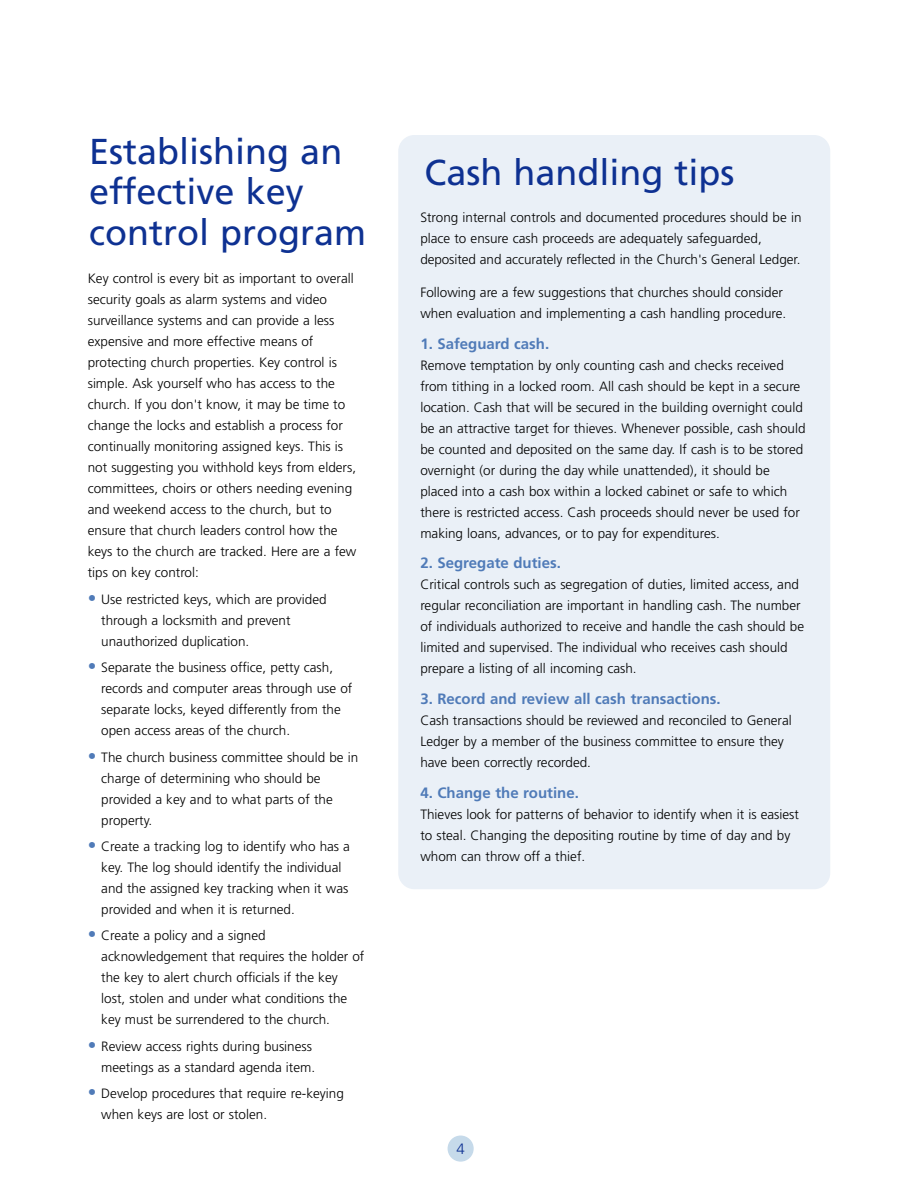
<style>
.page{position:relative;width:918px;height:1188px;background:#fff}
.page>*{position:absolute;margin:0;border:0;box-sizing:border-box;transform-origin:0 0}
.t1{font:36px/40.5px "Frutiger";color:#0e3192}
.t2{font:700 15px "Frutiger";color:#507bb8}
.t3{font:300 15px "Frutiger";color:#0e3192}
.t4{font:300 13.5px/21px "Frutiger";color:#000}
.s1{font-size:17.25px;color:#507bb8}
</style>
<div class="page">
<div style="left:398px;top:135px;width:432px;height:754px;background:#eaf0f7;border-radius:16px"></div>
<div style="left:448px;top:1136px;width:26px;height:26px;background:#c6daea;border-radius:50%"></div>
<h1 class="t1" style="left:89px;top:134px;width:279px">Establishing an effective key control program</h1>
<p class="t4" style="left:88px;top:269px;width:270px">Key control is every bit as important to overall security goals as alarm systems and video surveillance systems and can provide a less expensive and more effective means of protecting church properties. Key control is simple. Ask yourself who has access to the church. If you don't know, it may be time to change the locks and establish a process for continually monitoring assigned keys. This is not suggesting you withhold keys from elders, committees, choirs or others needing evening and weekend access to the church, but to ensure that church leaders control how the keys to the church are tracked. Here are a few tips on key control:</p>
<p class="t4" style="left:101px;top:590px;width:227px;text-indent:-14px"><span class="s1">•</span> Use restricted keys, which are provided through a locksmith and prevent unauthorized duplication.</p>
<p class="t4" style="left:101px;top:658px;width:253px;text-indent:-14px"><span class="s1">•</span> Separate the business office, petty cash, records and computer areas through use of separate locks, keyed differently from the open access areas of the church.</p>
<p class="t4" style="left:101px;top:747px;width:259px;text-indent:-14px"><span class="s1">•</span> The church business committee should be in charge of determining who should be provided a key and to what parts of the property.</p>
<p class="t4" style="left:101px;top:837px;width:250px;text-indent:-14px"><span class="s1">•</span> Create a tracking log to identify who has a key. The log should identify the individual and the assigned key tracking when it was provided and when it is returned.</p>
<p class="t4" style="left:101px;top:926px;width:265px;text-indent:-14px"><span class="s1">•</span> Create a policy and a signed acknowledgement that requires the holder of the key to alert church officials if the key lost, stolen and under what conditions the key must be surrendered to the church.</p>
<p class="t4" style="left:88px;top:1037px;width:229px;text-align:right"><span class="s1">•</span> Review access rights during business meetings as a standard agenda item.</p>
<p class="t4" style="left:101px;top:1084px;width:244px;text-indent:-14px"><span class="s1">•</span> Develop procedures that require re-keying when keys are lost or stolen.</p>
<h1 class="t1" style="left:424px;top:155px;width:312px">Cash handling tips</h1>
<p class="t4" style="left:420px;top:208px;width:383px">Strong internal controls and documented procedures should be in place to ensure cash proceeds are adequately safeguarded, deposited and accurately reflected in the Church's General Ledger.</p>
<p class="t4" style="left:420px;top:283px;width:368px">Following are a few suggestions that churches should consider when evaluation and implementing a cash handling procedure.</p>
<p class="t2" style="left:420px;top:337px;width:130px">1. Safeguard cash.</p>
<p class="t4" style="left:420px;top:356px;width:387px">Remove temptation by only counting cash and checks received from tithing in a locked room. All cash should be kept in a secure location. Cash that will be secured in the building overnight could be an attractive target for thieves. Whenever possible, cash should be counted and deposited on the same day. If cash is to be stored overnight (or during the day while unattended), it should be placed into a cash box within a locked cabinet or safe to which there is restricted access. Cash proceeds should never be used for making loans, advances, or to pay for expenditures.</p>
<p class="t2" style="left:420px;top:557px;width:142px">2. Segregate duties.</p>
<p class="t4" style="left:420px;top:575px;width:385px">Critical controls such as segregation of duties, limited access, and regular reconciliation are important in handling cash. The number of individuals authorized to receive and handle the cash should be limited and supervised. The individual who receives cash should prepare a listing of all incoming cash.</p>
<p class="t2" style="left:420px;top:693px;width:302px">3. Record and review all cash transactions.</p>
<p class="t4" style="left:420px;top:711px;width:373px">Cash transactions should be reviewed and reconciled to General<br>Ledger by a member of the business committee to ensure they have been correctly recorded.</p>
<p class="t2" style="left:420px;top:786px;width:160px">4. Change the routine.</p>
<p class="t4" style="left:420px;top:804px;width:380px">Thieves look for patterns of behavior to identify when it is easiest to steal. Changing the depositing routine by time of day and by whom can throw off a thief.</p>
<p class="t3" style="left:456px;top:1143px;width:10px">4</p>
</div>
